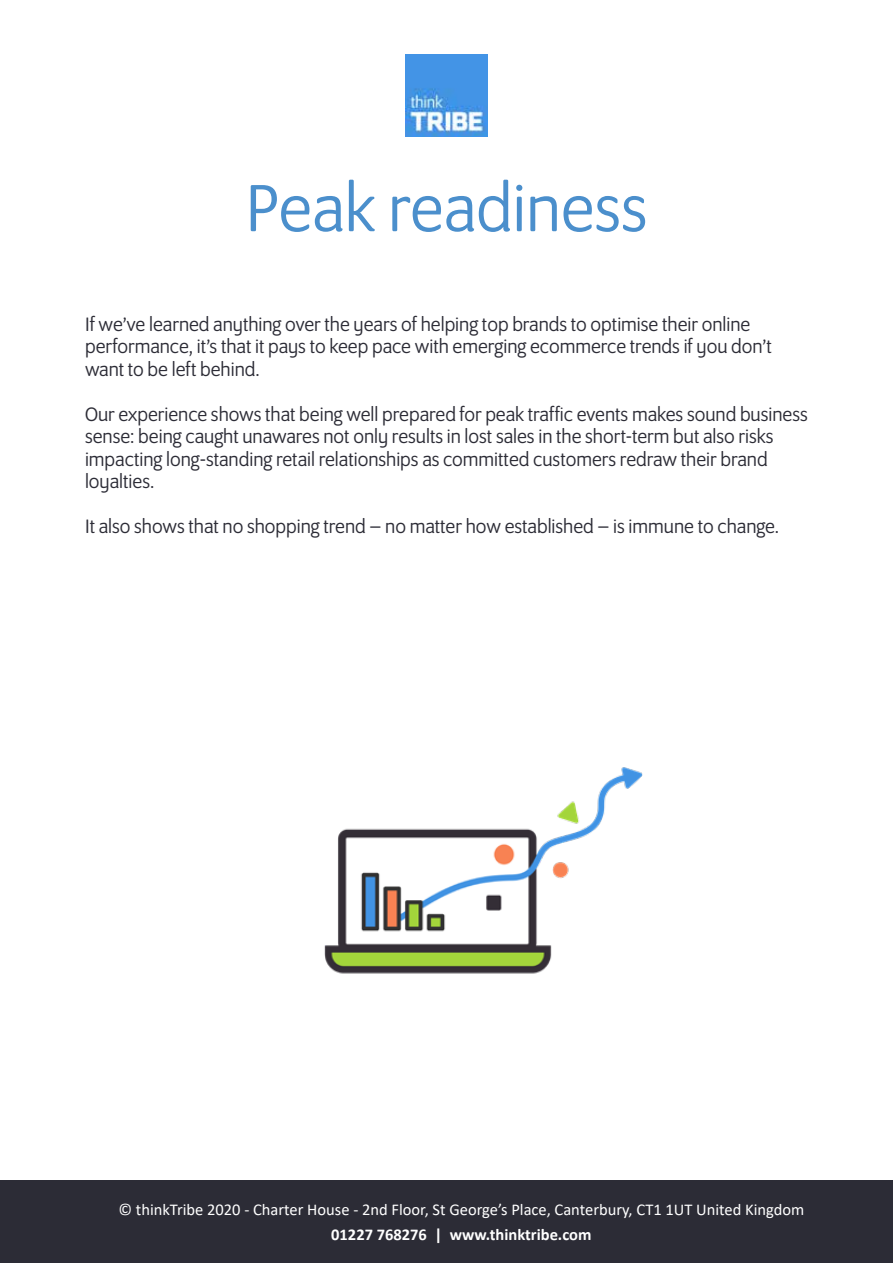
<style>
.page{position:relative;width:893px;height:1263px;background:#fff}
.page>*{position:absolute;margin:0;border:0;box-sizing:border-box;transform-origin:0 0}
.t1{font:72px "Program OT";color:#4b8fcc}
.t2{font:21px/22.5px "Program OT";color:#2c2c36}
.t3{font:16.5px "Calibri";color:#fff}
.t4{font:700 16.5px "Calibri";color:#fff}
</style>
<div class="page">
<div style="left:0;top:1180px;width:893px;height:83px;background:#2c2c36"></div>
<img style="left:405px;top:54px;width:83px;height:82px">
<img style="left:324px;top:767px;width:319px;height:207px">
<h1 class="t1" style="left:245px;top:168px;width:404px">Peak readiness</h1>
<p class="t2" style="left:85px;top:313px;width:688px">If we’ve learned anything over the years of helping top brands to optimise their online performance, it’s that it pays to keep pace with emerging ecommerce trends if you don’t want to be left behind.</p>
<p class="t2" style="left:85px;top:403px;width:724px">Our experience shows that being well prepared for peak traffic events makes sound business sense: being caught unawares not only results in lost sales in the short-term but also risks impacting long-standing retail relationships as committed customers redraw their brand loyalties.</p>
<p class="t2" style="left:85px;top:515px;width:696px">It also shows that no shopping trend – no matter how established – is immune to change.</p>
<p class="t3" style="left:118px;top:1198px;width:687px">© thinkTribe 2020 - Charter House - 2nd Floor, St George’s Place, Canterbury, CT1 1UT United Kingdom</p>
<p class="t4" style="left:331px;top:1222px;width:262px">01227 768276 | www.thinktribe.com</p>
</div>
